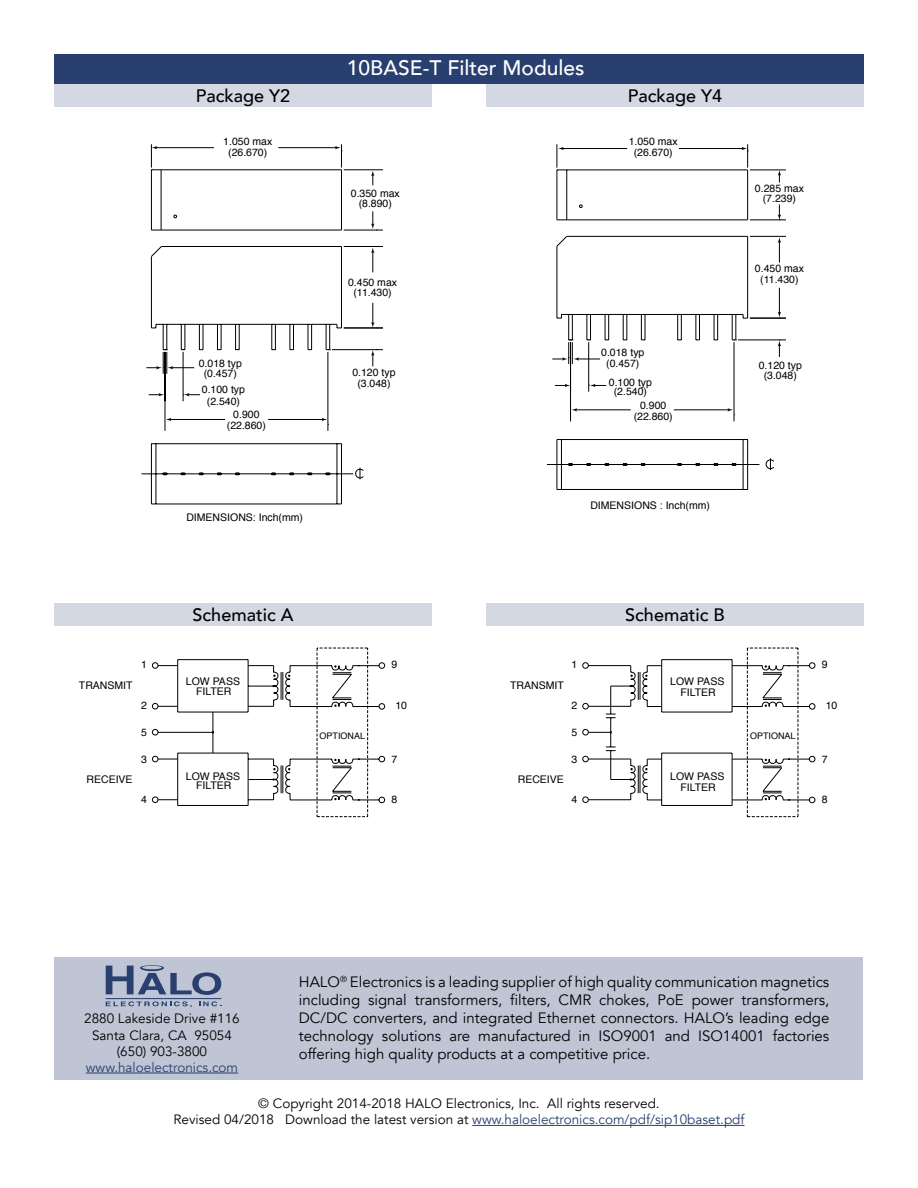
<style>
.page{position:relative;width:918px;height:1188px;background:#fff}
.page>*{position:absolute;margin:0;border:0;box-sizing:border-box;transform-origin:0 0}
.t1{font:500 21px "Avenir";color:#fff}
.t2{font:500 18px "Avenir";color:#000}
.t3{font:15px/18px "Avenir";color:#000;text-align:justify}
.t4{font:13.5px/16.2px "Avenir";color:#000;text-align:center}
.t5{font:13.5px "Avenir";color:#293f6f}
.t6{font:10.5px/11.2px "Helvetica";color:#000;text-align:center}
.t7{font:9px "Helvetica";color:#000}
.s1{color:#293f6f}
</style>
<div class="page">
<div style="left:55px;top:957px;width:808px;height:122px;background:#bfc5d4"></div>
<hr style="left:472px;top:1125px;width:273px;height:1px;background:#293f6f">
<hr style="left:86px;top:1073px;width:152px;height:1px;background:#293f6f">
<hr style="left:106px;top:998px;width:115px;height:1px;background:#293f6f">
<svg style="left:106px;top:1001px;width:86px;height:6px"></svg>
<svg style="left:199px;top:1001px;width:22px;height:5px"></svg>
<svg style="left:106px;top:965px;width:115px;height:30px"></svg>
<div style="left:54px;top:84px;width:378px;height:22px;background:#d4d8e2"></div>
<div style="left:486px;top:84px;width:378px;height:22px;background:#d4d8e2"></div>
<div style="left:54px;top:54px;width:810px;height:30px;background:#293f6f"></div>
<div style="left:54px;top:603px;width:378px;height:23px;background:#d4d8e2"></div>
<hr style="left:344px;top:230px;width:39px;height:1px;background:#000">
<hr style="left:344px;top:246px;width:39px;height:1px;background:#000">
<hr style="left:344px;top:169px;width:39px;height:1px;background:#000">
<svg style="left:150px;top:144px;width:214px;height:335px"></svg>
<hr style="left:141px;top:473px;width:212px;height:1px;background:#000">
<hr style="left:161px;top:246px;width:180px;height:1px;background:#000">
<hr style="left:156px;top:324px;width:181px;height:1px;background:#000">
<hr style="left:151px;top:443px;width:190px;height:1px;background:#000">
<hr style="left:151px;top:504px;width:190px;height:1px;background:#000">
<hr style="left:156px;top:444px;width:1px;height:60px;background:#000">
<hr style="left:151px;top:444px;width:1px;height:60px;background:#000">
<svg style="left:217px;top:324px;width:5px;height:26px"></svg>
<hr style="left:151px;top:256px;width:1px;height:72px;background:#000">
<hr style="left:337px;top:444px;width:1px;height:60px;background:#000">
<hr style="left:341px;top:444px;width:1px;height:60px;background:#000">
<svg style="left:271px;top:324px;width:5px;height:26px"></svg>
<svg style="left:235px;top:324px;width:5px;height:26px"></svg>
<svg style="left:290px;top:324px;width:4px;height:26px"></svg>
<svg style="left:308px;top:324px;width:4px;height:26px"></svg>
<hr style="left:332px;top:349px;width:51px;height:1px;background:#000">
<svg style="left:326px;top:324px;width:5px;height:26px"></svg>
<hr style="left:341px;top:246px;width:1px;height:82px;background:#000">
<hr style="left:344px;top:328px;width:39px;height:1px;background:#000">
<svg style="left:337px;top:324px;width:4px;height:5px"></svg>
<svg style="left:371px;top:211px;width:6px;height:20px"></svg>
<svg style="left:371px;top:171px;width:3px;height:14px"></svg>
<svg style="left:371px;top:303px;width:6px;height:26px"></svg>
<svg style="left:371px;top:248px;width:3px;height:24px"></svg>
<svg style="left:371px;top:349px;width:6px;height:17px"></svg>
<svg style="left:151px;top:144px;width:191px;height:87px"></svg>
<hr style="left:170px;top:419px;width:55px;height:1px;background:#000">
<svg style="left:166px;top:418px;width:5px;height:3px"></svg>
<hr style="left:268px;top:419px;width:55px;height:1px;background:#000">
<svg style="left:322px;top:418px;width:7px;height:7px"></svg>
<svg style="left:183px;top:393px;width:17px;height:3px"></svg>
<svg style="left:149px;top:393px;width:15px;height:3px"></svg>
<svg style="left:146px;top:324px;width:58px;height:50px"></svg>
<hr style="left:750px;top:219px;width:36px;height:1px;background:#000">
<hr style="left:750px;top:236px;width:36px;height:1px;background:#000">
<hr style="left:750px;top:170px;width:36px;height:1px;background:#000">
<svg style="left:556px;top:169px;width:219px;height:301px"></svg>
<hr style="left:547px;top:464px;width:212px;height:1px;background:#000">
<hr style="left:567px;top:236px;width:181px;height:1px;background:#000">
<hr style="left:561px;top:314px;width:182px;height:1px;background:#000">
<hr style="left:557px;top:439px;width:191px;height:1px;background:#000">
<hr style="left:557px;top:489px;width:191px;height:1px;background:#000">
<hr style="left:561px;top:440px;width:1px;height:49px;background:#000">
<hr style="left:557px;top:440px;width:1px;height:49px;background:#000">
<svg style="left:623px;top:315px;width:4px;height:26px"></svg>
<hr style="left:557px;top:246px;width:1px;height:72px;background:#000">
<hr style="left:743px;top:440px;width:1px;height:49px;background:#000">
<hr style="left:747px;top:440px;width:1px;height:49px;background:#000">
<svg style="left:770px;top:458px;width:1px;height:12px"></svg>
<svg style="left:677px;top:315px;width:5px;height:26px"></svg>
<svg style="left:641px;top:315px;width:5px;height:26px"></svg>
<svg style="left:695px;top:315px;width:5px;height:26px"></svg>
<svg style="left:714px;top:315px;width:4px;height:26px"></svg>
<hr style="left:738px;top:340px;width:48px;height:1px;background:#000">
<svg style="left:732px;top:315px;width:5px;height:26px"></svg>
<hr style="left:747px;top:236px;width:1px;height:82px;background:#000">
<hr style="left:750px;top:318px;width:36px;height:1px;background:#000">
<svg style="left:743px;top:314px;width:5px;height:5px"></svg>
<svg style="left:778px;top:205px;width:3px;height:15px"></svg>
<svg style="left:778px;top:170px;width:3px;height:13px"></svg>
<svg style="left:778px;top:288px;width:3px;height:31px"></svg>
<svg style="left:778px;top:340px;width:3px;height:17px"></svg>
<svg style="left:778px;top:237px;width:3px;height:26px"></svg>
<svg style="left:556px;top:144px;width:193px;height:77px"></svg>
<hr style="left:576px;top:409px;width:55px;height:1px;background:#000">
<svg style="left:572px;top:408px;width:5px;height:4px"></svg>
<hr style="left:674px;top:409px;width:55px;height:1px;background:#000">
<svg style="left:728px;top:408px;width:7px;height:7px"></svg>
<svg style="left:589px;top:384px;width:17px;height:3px"></svg>
<svg style="left:555px;top:384px;width:15px;height:3px"></svg>
<svg style="left:552px;top:314px;width:57px;height:50px"></svg>
<svg style="left:152px;top:648px;width:233px;height:169px"></svg>
<svg style="left:582px;top:648px;width:234px;height:169px"></svg>
<div style="left:486px;top:603px;width:378px;height:23px;background:#d4d8e2"></div>
<h1 class="t1" style="left:347px;top:50px;width:239px">10BASE-T Filter Modules</h1>
<h2 class="t2" style="left:196px;top:80px;width:96px">Package Y2</h2>
<h2 class="t2" style="left:628px;top:80px;width:96px">Package Y4</h2>
<p class="t6" style="left:79px;top:680px;width:55px">TRANSMIT</p>
<p class="t6" style="left:87px;top:774px;width:48px">RECEIVE</p>
<p class="t6" style="left:141px;top:659px;width:7px">1</p>
<p class="t6" style="left:141px;top:700px;width:7px">2</p>
<p class="t6" style="left:141px;top:727px;width:7px">5</p>
<p class="t6" style="left:141px;top:754px;width:7px">3</p>
<p class="t6" style="left:141px;top:794px;width:7px">4</p>
<p class="t6" style="left:223px;top:136px;width:51px">1.050 max</p>
<p class="t6" style="left:629px;top:136px;width:51px">1.050 max</p>
<p class="t6" style="left:228px;top:147px;width:41px">(26.670)</p>
<p class="t6" style="left:634px;top:147px;width:41px">(26.670)</p>
<p class="t6" style="left:351px;top:188px;width:51px">0.350 max</p>
<p class="t6" style="left:359px;top:198px;width:35px">(8.890)</p>
<p class="t6" style="left:755px;top:183px;width:51px">0.285 max</p>
<p class="t6" style="left:763px;top:193px;width:35px">(7.239)</p>
<p class="t6" style="left:348px;top:277px;width:51px;line-height:10.6px">0.450 max (11.430)</p>
<p class="t6" style="left:755px;top:264px;width:51px;line-height:10.6px">0.450 max (11.430)</p>
<p class="t6" style="left:199px;top:358px;width:45px">0.018 typ</p>
<p class="t6" style="left:202px;top:384px;width:45px">0.100 typ (2.540)</p>
<p class="t6" style="left:227px;top:420px;width:41px">(22.860)</p>
<p class="t6" style="left:204px;top:368px;width:35px">(0.457)</p>
<p class="t6" style="left:233px;top:409px;width:28px">0.900</p>
<p class="t6" style="left:352px;top:367px;width:45px">0.120 typ</p>
<p class="t6" style="left:357px;top:378px;width:35px">(3.048)</p>
<p class="t6" style="left:601px;top:347px;width:45px">0.018 typ</p>
<p class="t6" style="left:609px;top:377px;width:45px;line-height:9.9px">0.100 typ (2.540)</p>
<p class="t6" style="left:634px;top:411px;width:41px">(22.860)</p>
<p class="t6" style="left:606px;top:358px;width:35px">(0.457)</p>
<p class="t6" style="left:640px;top:400px;width:28px">0.900</p>
<p class="t6" style="left:759px;top:360px;width:45px">0.120 typ</p>
<p class="t6" style="left:764px;top:370px;width:35px">(3.048)</p>
<p class="t6" style="left:590px;top:500px;width:121px">DIMENSIONS : Inch(mm)</p>
<p class="t6" style="left:186px;top:512px;width:118px">DIMENSIONS: Inch(mm)</p>
<h2 class="t2" style="left:193px;top:600px;width:102px">Schematic A</h2>
<h2 class="t2" style="left:625px;top:600px;width:101px">Schematic B</h2>
<p class="t6" style="left:392px;top:659px;width:7px">9</p>
<p class="t6" style="left:571px;top:659px;width:7px">1</p>
<p class="t6" style="left:822px;top:659px;width:7px">9</p>
<p class="t6" style="left:186px;top:676px;width:56px">LOW PASS</p>
<p class="t6" style="left:196px;top:686px;width:37px">FILTER</p>
<p class="t6" style="left:510px;top:680px;width:55px">TRANSMIT</p>
<p class="t6" style="left:670px;top:676px;width:56px">LOW PASS</p>
<p class="t6" style="left:680px;top:687px;width:37px">FILTER</p>
<p class="t7" style="left:320px;top:729px;width:47px">OPTIONAL</p>
<p class="t6" style="left:395px;top:700px;width:13px">10</p>
<p class="t6" style="left:571px;top:700px;width:7px">2</p>
<p class="t6" style="left:571px;top:727px;width:7px">5</p>
<p class="t7" style="left:750px;top:729px;width:47px">OPTIONAL</p>
<p class="t6" style="left:826px;top:700px;width:13px">10</p>
<p class="t6" style="left:392px;top:754px;width:7px">7</p>
<p class="t6" style="left:571px;top:754px;width:7px">3</p>
<p class="t6" style="left:822px;top:754px;width:7px">7</p>
<p class="t6" style="left:186px;top:771px;width:56px;line-height:9.8px">LOW PASS<br>FILTER</p>
<p class="t6" style="left:518px;top:774px;width:48px">RECEIVE</p>
<p class="t6" style="left:670px;top:771px;width:56px">LOW PASS<br>FILTER</p>
<p class="t6" style="left:392px;top:794px;width:7px">8</p>
<p class="t6" style="left:571px;top:794px;width:7px">4</p>
<p class="t6" style="left:822px;top:794px;width:7px">8</p>
<p class="t4" style="left:84px;top:1011px;width:157px">2880 Lakeside Drive #116<br>Santa Clara, CA 95054 (650) 903-3800</p>
<p class="t5" style="left:86px;top:1059px;width:154px">www.haloelectronics.com</p>
<p class="t3" style="left:299px;top:973px;width:532px">HALO<sup>®</sup> Electronics is a leading supplier of high quality communication magnetics including signal transformers, filters, CMR chokes, PoE power transformers, DC/DC converters, and integrated Ethernet connectors. HALO’s leading edge technology solutions are manufactured in ISO9001 and ISO14001 factories offering high quality products at a competitive price.</p>
<p class="t4" style="left:173px;top:1096px;width:573px">© Copyright 2014-2018 HALO Electronics, Inc. All rights reserved.<br>Revised 04/2018 Download the latest version at <span class="s1">www.haloelectronics.com/pdf/sip10baset.pdf</span></p>
</div>
